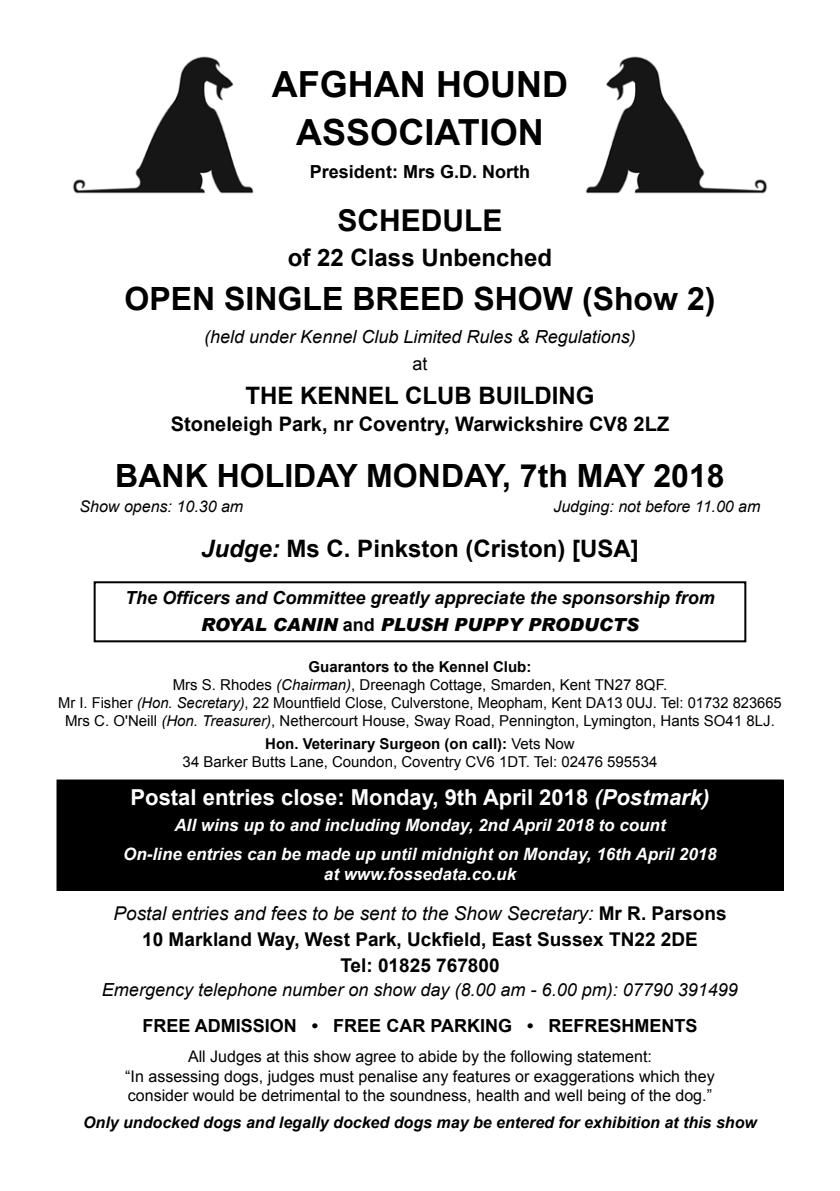
<style>
.page{position:relative;width:840px;height:1191px;background:#fff}
.page>*{position:absolute;margin:0;border:0;box-sizing:border-box;transform-origin:0 0}
.t1{font:700 36px/48px "Arial";color:#000;text-align:center}
.t2{font:700 32px "Arial";color:#000}
.t3{font:700 30px "Arial";color:#000}
.t4{font:700 24px "Arial";color:#000}
.t5{font:700 22px "Arial";color:#fff}
.t6{font:700 20px "Arial";color:#000}
.t7{font:700 19px/25.6px "Arial";color:#000;text-align:center}
.t8{font:italic 18px "Arial";color:#000}
.t9{font:italic 700 18px/26.8px "Arial";color:#000;text-align:center}
.t10{font:700 18px "Arial";color:#000}
.t11{font:18px "Arial";color:#000}
.t12{font:italic 700 17px/28.8px "Arial";color:#fff;text-align:center}
.t13{font:16px/19.2px "Arial";color:#000;text-align:center}
.t14{font:italic 700 16px "Arial";color:#000}
.t15{font:italic 16px "Arial";color:#000}
.t16{font:15px/18px "Arial";color:#000;text-align:center}
.s1{font-style:italic}
.s2{font-weight:900}
.s3{font-style:normal}
.s4{font-weight:700}
.s5{font-weight:400;font-style:italic}
</style>
<div class="page">
<img style="left:72px;top:56px;width:182px;height:138px">
<img style="left:585px;top:56px;width:183px;height:138px">
<div style="left:57px;top:780px;width:725px;height:110px;background:#000"></div>
<div style="left:57px;top:779px;width:725px;height:111px;border:1px solid #000"></div>
<div style="left:94px;top:581px;width:652px;height:61px;border:2px solid #000"></div>
<h1 class="t1" style="left:272px;top:62px;width:297px">AFGHAN HOUND<br>ASSOCIATION</h1>
<p class="t10" style="left:310px;top:160px;width:222px">President: Mrs G.D. North</p>
<h3 class="t3" style="left:337px;top:201px;width:166px">SCHEDULE</h3>
<h3 class="t4" style="left:288px;top:241px;width:266px">of 22 Class Unbenched</h3>
<h2 class="t2" style="left:124px;top:277px;width:592px">OPEN SINGLE BREED SHOW (Show 2)</h2>
<p class="t8" style="left:204px;top:325px;width:433px">(held under Kennel Club Limited Rules &amp; Regulations)</p>
<p class="t11" style="left:412px;top:352px;width:17px">at</p>
<h3 class="t4" style="left:245px;top:380px;width:350px">THE KENNEL CLUB BUILDING</h3>
<h3 class="t6" style="left:171px;top:411px;width:499px">Stoneleigh Park, nr Coventry, Warwickshire CV8 2LZ</h3>
<h2 class="t2" style="left:115px;top:454px;width:610px">BANK HOLIDAY MONDAY, 7th MAY 2018</h2>
<p class="t15" style="left:79px;top:495px;width:165px">Show opens: 10.30 am</p>
<p class="t15" style="left:553px;top:495px;width:208px">Judging: not before 11.00 am</p>
<h3 class="t4" style="left:201px;top:533px;width:439px"><span class="s1">Judge:</span> Ms C. Pinkston (Criston) [USA]</h3>
<p class="t9" style="left:125px;top:585px;width:591px">The Officers and Committee greatly appreciate the sponsorship from<br><span class="s2">ROYAL CANIN</span> <span class="s3">and</span> <span class="s2">PLUSH PUPPY PRODUCTS</span></p>
<p class="t16" style="left:58px;top:657px;width:724px"><span class="s4">Guarantors to the Kennel Club:<br></span>Mrs S. Rhodes <span class="s1">(Chairman)</span>, Dreenagh Cottage, Smarden, Kent TN27 8QF.<br>Mr I. Fisher <span class="s1">(Hon. Secretary)</span>, 22 Mountfield Close, Culverstone, Meopham, Kent DA13 0UJ. Tel: 01732 823665<br>Mrs C. O'Neill <span class="s1">(Hon. Treasurer)</span>, Nethercourt House, Sway Road, Pennington, Lymington, Hants SO41 8LJ.</p>
<p class="t16" style="left:182px;top:735px;width:476px"><span class="s4">Hon. Veterinary Surgeon (on call):</span> Vets Now<br>34 Barker Butts Lane, Coundon, Coventry CV6 1DT. Tel: 02476 595534</p>
<h3 class="t5" style="left:130px;top:783px;width:580px">Postal entries close: Monday, 9th April 2018 <span class="s1">(Postmark)</span></h3>
<p class="t12" style="left:123px;top:811px;width:594px">All wins up to and including Monday, 2nd April 2018 to count<br>On-line entries can be made up until midnight on Monday, 16th April 2018</p>
<p class="t12" style="left:324px;top:860px;width:194px">at www.fossedata.co.uk</p>
<p class="t7" style="left:113px;top:901px;width:614px"><span class="s5">Postal entries and fees to be sent to the Show Secretary:</span> Mr R. Parsons<br>10 Markland Way, West Park, Uckfield, East Sussex TN22 2DE<br>Tel: 01825 767800</p>
<p class="t8" style="left:102px;top:978px;width:637px">Emergency telephone number on show day (8.00 am - 6.00 pm): 07790 391499</p>
<p class="t10" style="left:142px;top:1013px;width:556px">FREE ADMISSION • FREE CAR PARKING • REFRESHMENTS</p>
<p class="t13" style="left:125px;top:1047px;width:590px">All Judges at this show agree to abide by the following statement:<br>“In assessing dogs, judges must penalise any features or exaggerations which they consider would be detrimental to the soundness, health and well being of the dog.”</p>
<p class="t14" style="left:83px;top:1112px;width:675px">Only undocked dogs and legally docked dogs may be entered for exhibition at this show</p>
</div>
